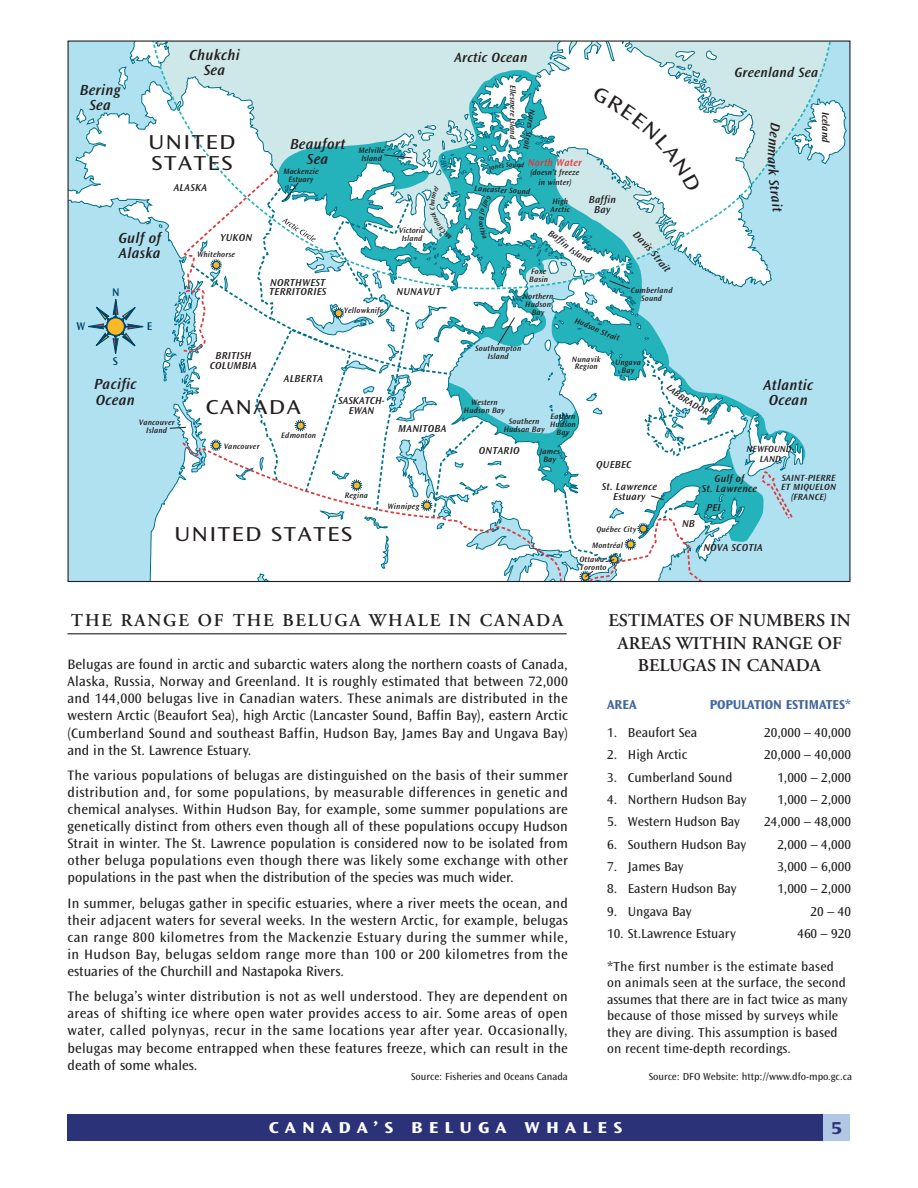
<style>
.page{position:relative;width:918px;height:1188px;background:#fff}
.page>*{position:absolute;margin:0;border:0;box-sizing:border-box;transform-origin:0 0}
.t1{font:21px/21px "Ocean Sans MM.403.800.";letter-spacing:.08em;color:#231f20}
.t2{font:600 18px/22.5px "Adobe Garamond";color:#231f20;text-align:center}
.t3{font:600 18px "Adobe Garamond";letter-spacing:.1em;color:#231f20}
.t4{font:18px "Ocean Sans MM 648 475";color:#2b3278;scale:1.2 1}
.t5{font:16.5px "Ocean Sans MM 648 475";letter-spacing:.31em;color:#fff;scale:1.2 1}
.t6{font:15.15px/15.1px "Ocean Sans MM It.512.475.";letter-spacing:.02em;color:#231f20;text-align:center}
.t7{font:14.25px/17.1px "Ocean Sans MM 403 475";color:#231f20;text-align:justify}
.t8{font:14.1px "Ocean Sans MM It.512.475.";letter-spacing:.02em;color:#231f20}
.t9{font:13.5px/16.5px "Ocean Sans MM 403 475";color:#231f20}
.t10{font:13.5px "Ocean Sans MM 648 475";letter-spacing:-.01em;color:#43679f}
.t11{font:11.7px "Ocean Sans MM.512.475.";color:#004567}
.t12{font:10.5px/9.3px "Ocean Sans MM It.512.475.";letter-spacing:.02em;color:#231f20;text-align:center}
.t13{font:10.5px "Ocean Sans MM 403 475";color:#231f20}
.t14{font:10.5px/9.3px "Ocean Sans MM It.512.475.";color:#231f20;text-align:center}
.t15{font:10.5px "Ocean Sans MM It.512.475.";letter-spacing:.02em;color:#e1393e}
.t16{font:9.3px/9.3px "Ocean Sans MM It.512.475.";letter-spacing:.02em;color:#231f20;text-align:center}
.t17{font:9.3px/9.3px "Ocean Sans MM It.512.475.";color:#231f20;text-align:center}
.t18{font:8.25px/8.2px "Ocean Sans MM It.512.475.";letter-spacing:.02em;color:#231f20;text-align:center}
.t19{font:7.05px "Ocean Sans MM It.512.475.";color:#231f20}
</style>
<div class="page">
<div style="left:68px;top:1114px;width:756px;height:27px;background:#2b3278"></div>
<div style="left:824px;top:1114px;width:26px;height:27px;background:#b2c7e4"></div>
<hr style="left:68px;top:633px;width:499px;height:1px;background:#231f20">
<svg style="left:76px;top:41px;width:771px;height:541px"></svg>
<p class="t6" style="left:80px;top:84px;width:42px">Bering<br>Sea</p>
<p class="t6" style="left:189px;top:49px;width:52px">Chukchi</p>
<p class="t8" style="left:454px;top:52px;width:75px">Arctic Ocean</p>
<p class="t6" style="left:204px;top:64px;width:23px">Sea</p>
<h1 class="t1" style="left:148px;top:134px;width:89px">UNITED<br>STATES</h1>
<p class="t12" style="left:174px;top:184px;width:35px">ALASKA</p>
<p class="t6" style="left:290px;top:138px;width:57px">Beaufort<br>Sea</p>
<p class="t18" style="left:283px;top:168px;width:37px">Mackenzie<br>Estuary</p>
<p class="t18" style="left:359px;top:147px;width:28px">Melville<br>Island</p>
<p class="t19" style="left:429px;top:206px;width:5px;rotate:-90deg">h</p>
<p class="t18" style="left:516px;top:85px;width:56px;rotate:90deg">Ellesmere Island</p>
<p class="t18" style="left:535px;top:115px;width:24px;rotate:99deg">ares St</p>
<p class="t15" style="left:528px;top:158px;width:56px">North Water</p>
<p class="t18" style="left:530px;top:169px;width:51px;line-height:9.3px">(doesn’t freeze in winter)</p>
<p class="t19" style="left:513px;top:161px;width:5px">u</p>
<p class="t18" style="left:475px;top:185px;width:57px;rotate:3deg">Lancaster Sound</p>
<p class="t12" style="left:589px;top:195px;width:29px;line-height:10.5px">Baffin<br>Bay</p>
<p class="t18" style="left:551px;top:198px;width:21px;text-align:left">High<br>Arctic</p>
<p class="t19" style="left:485px;top:221px;width:5px;rotate:90deg">o</p>
<p class="t6" style="left:118px;top:232px;width:44px;text-align:left">Gulf of<br>Alaska</p>
<p class="t18" style="left:399px;top:227px;width:28px">Victoria<br>Island</p>
<p class="t12" style="left:220px;top:234px;width:34px">YUKON</p>
<p class="t18" style="left:197px;top:251px;width:39px">Whitehorse</p>
<p class="t11" style="left:112px;top:286px;width:9px">N</p>
<p class="t11" style="left:76px;top:320px;width:10px">W</p>
<p class="t11" style="left:147px;top:319px;width:7px">E</p>
<p class="t11" style="left:113px;top:355px;width:6px">S</p>
<p class="t6" style="left:94px;top:378px;width:44px;text-align:left">Pacific<br>Ocean</p>
<p class="t18" style="left:139px;top:419px;width:37px">Vancouver<br>Island</p>
<p class="t12" style="left:269px;top:279px;width:59px;text-align:left">NORTHWEST<br>TERRITORIES</p>
<p class="t18" style="left:344px;top:307px;width:41px">Yellowknife</p>
<p class="t12" style="left:396px;top:288px;width:46px">NUNAVUT</p>
<p class="t12" style="left:210px;top:352px;width:49px">BRITISH<br>COLUMBIA</p>
<p class="t12" style="left:284px;top:375px;width:41px">ALBERTA</p>
<h1 class="t1" style="left:206px;top:399px;width:96px">CANADA</h1>
<p class="t18" style="left:224px;top:443px;width:37px">Vancouver</p>
<p class="t18" style="left:281px;top:432px;width:36px">Edmonton</p>
<p class="t14" style="left:338px;top:397px;width:48px">SASKATCH-<br>EWAN</p>
<p class="t12" style="left:398px;top:425px;width:50px">MANITOBA</p>
<p class="t18" style="left:345px;top:492px;width:25px">Regina</p>
<p class="t18" style="left:388px;top:503px;width:33px">Winnipeg</p>
<h1 class="t1" style="left:174px;top:526px;width:179px">UNITED STATES</h1>
<p class="t18" style="left:529px;top:268px;width:20px;text-align:left">Foxe<br>Basin</p>
<p class="t18" style="left:523px;top:293px;width:32px">Northern<br>Hudson<br>Bay</p>
<p class="t18" style="left:475px;top:346px;width:48px;line-height:7.1px">Southampton<br>Island</p>
<p class="t18" style="left:586px;top:321px;width:18px;rotate:25deg">dson</p>
<p class="t18" style="left:572px;top:356px;width:30px;line-height:7.1px">Nunavik<br>Region</p>
<p class="t18" style="left:464px;top:399px;width:42px">Western<br>Hudson Bay</p>
<p class="t18" style="left:550px;top:413px;width:27px">Eastern<br>Hudson<br>Bay</p>
<p class="t18" style="left:504px;top:418px;width:42px">Southern<br>Hudson Bay</p>
<p class="t18" style="left:631px;top:287px;width:43px">Cumberland<br>Sound</p>
<p class="t18" style="left:615px;top:359px;width:27px">Ungava<br>Bay</p>
<p class="t12" style="left:479px;top:446px;width:42px">ONTARIO</p>
<p class="t18" style="left:540px;top:448px;width:22px">James<br>Bay</p>
<p class="t12" style="left:596px;top:461px;width:37px">QUEBEC</p>
<p class="t12" style="left:602px;top:483px;width:57px">St. Lawrence<br>Estuary</p>
<p class="t18" style="left:592px;top:522px;width:46px;line-height:15.9px;text-align:left;text-indent:4px">Québec City<br>Montréal</p>
<p class="t18" style="left:580px;top:564px;width:28px">Toronto</p>
<p class="t18" style="left:579px;top:556px;width:26px">Ottawa</p>
<p class="t8" style="left:735px;top:66px;width:85px">Greenland Sea</p>
<p class="t12" style="left:829px;top:112px;width:33px;rotate:90deg">Iceland</p>
<p class="t6" style="left:763px;top:378px;width:51px">Atlantic<br>Ocean</p>
<p class="t17" style="left:747px;top:446px;width:49px">NEWFOUND-<br>LAND</p>
<p class="t16" style="left:781px;top:474px;width:56px">SAINT-PIERRE<br>ET MIQUELON (FRANCE)</p>
<p class="t12" style="left:702px;top:475px;width:57px">Gulf of<br>St. Lawrence</p>
<p class="t12" style="left:682px;top:520px;width:14px">NB</p>
<p class="t12" style="left:707px;top:503px;width:16px">PEI</p>
<p class="t12" style="left:703px;top:544px;width:61px">NOVA SCOTIA</p>
<p class="t3" style="left:71px;top:613px;width:494px">THE RANGE OF THE BELUGA WHALE IN CANADA</p>
<p class="t7" style="left:68px;top:657px;width:502px">Belugas are found in arctic and subarctic waters along the northern coasts of Canada, Alaska, Russia, Norway and Greenland. It is roughly estimated that between 72,000 and 144,000 belugas live in Canadian waters. These animals are distributed in the western Arctic (Beaufort Sea), high Arctic (Lancaster Sound, Baffin Bay), eastern Arctic (Cumberland Sound and southeast Baffin, Hudson Bay, James Bay and Ungava Bay) and in the St. Lawrence Estuary.</p>
<p class="t7" style="left:68px;top:768px;width:502px">The various populations of belugas are distinguished on the basis of their summer distribution and, for some populations, by measurable differences in genetic and chemical analyses. Within Hudson Bay, for example, some summer populations are genetically distinct from others even though all of these populations occupy Hudson Strait in winter. The St. Lawrence population is considered now to be isolated from other beluga populations even though there was likely some exchange with other populations in the past when the distribution of the species was much wider.</p>
<p class="t7" style="left:68px;top:896px;width:502px">In summer, belugas gather in specific estuaries, where a river meets the ocean, and their adjacent waters for several weeks. In the western Arctic, for example, belugas can range 800 kilometres from the Mackenzie Estuary during the summer while, in Hudson Bay, belugas seldom range more than 100 or 200 kilometres from the estuaries of the Churchill and Nastapoka Rivers.</p>
<p class="t7" style="left:68px;top:989px;width:502px">The beluga’s winter distribution is not as well understood. They are dependent on areas of shifting ice where open water provides access to air. Some areas of open water, called polynyas, recur in the same locations year after year. Occasionally, belugas may become entrapped when these features freeze, which can result in the death of some whales.</p>
<p class="t13" style="left:411px;top:1073px;width:158px">Source: Fisheries and Oceans Canada</p>
<p class="t2" style="left:608px;top:611px;width:244px">ESTIMATES OF NUMBERS IN<br>AREAS WITHIN RANGE OF<br>BELUGAS IN CANADA</p>
<p class="t10" style="left:607px;top:699px;width:31px">AREA</p>
<p class="t10" style="left:710px;top:699px;width:143px">POPULATION ESTIMATES*</p>
<p class="t9" style="left:607px;top:726px;width:92px">1. Beaufort Sea</p>
<p class="t9" style="left:764px;top:726px;width:88px">20,000 – 40,000</p>
<p class="t9" style="left:607px;top:748px;width:82px">2. High Arctic</p>
<p class="t9" style="left:764px;top:748px;width:88px">20,000 – 40,000</p>
<p class="t9" style="left:607px;top:770px;width:127px">3. Cumberland Sound</p>
<p class="t9" style="left:777px;top:770px;width:75px">1,000 – 2,000</p>
<p class="t9" style="left:607px;top:792px;width:141px">4. Northern Hudson Bay</p>
<p class="t9" style="left:777px;top:792px;width:75px">1,000 – 2,000</p>
<p class="t9" style="left:607px;top:815px;width:134px">5. Western Hudson Bay</p>
<p class="t9" style="left:764px;top:815px;width:88px">24,000 – 48,000</p>
<p class="t9" style="left:607px;top:837px;width:141px">6. Southern Hudson Bay</p>
<p class="t9" style="left:777px;top:837px;width:75px">2,000 – 4,000</p>
<p class="t9" style="left:607px;top:859px;width:78px">7. James Bay</p>
<p class="t9" style="left:777px;top:859px;width:75px">3,000 – 6,000</p>
<p class="t9" style="left:607px;top:882px;width:131px">8. Eastern Hudson Bay</p>
<p class="t9" style="left:777px;top:882px;width:75px">1,000 – 2,000</p>
<p class="t9" style="left:607px;top:904px;width:86px">9. Ungava Bay</p>
<p class="t9" style="left:811px;top:904px;width:42px">20 – 40</p>
<p class="t9" style="left:607px;top:926px;width:130px">10. St.Lawrence Estuary</p>
<p class="t9" style="left:797px;top:926px;width:55px">460 – 920</p>
<p class="t9" style="left:607px;top:959px;width:242px">*The first number is the estimate based on animals seen at the surface, the second assumes that there are in fact twice as many because of those missed by surveys while they are diving. This assumption is based on recent time-depth recordings.</p>
<p class="t13" style="left:649px;top:1073px;width:205px">Source: DFO Website: http://www.dfo-mpo.gc.ca</p>
<p class="t5" style="left:269px;top:1121px;width:296px">CANADA’S BELUGA WHALES</p>
<p class="t4" style="left:831px;top:1121px;width:11px">5</p>
</div>
